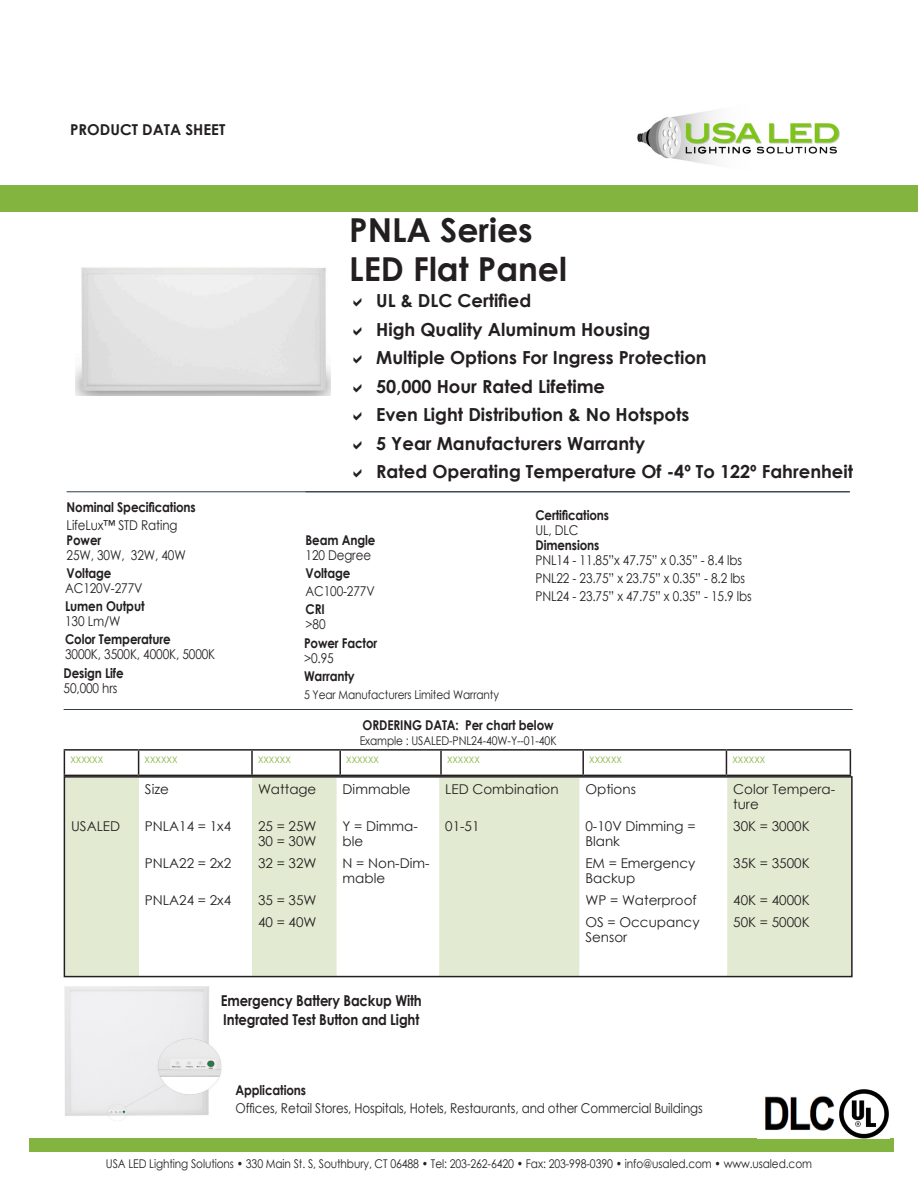
<style>
.page{position:relative;width:918px;height:1188px;background:#fff}
.page>*{position:absolute;margin:0;border:0;box-sizing:border-box;transform-origin:0 0}
.t1{font:700 33px "Century Gothic";color:#231f20}
.t2{font:700 18px "Century Gothic";color:#231f20}
.USA_LED_Section_Text{font:700 15px "Century Gothic";letter-spacing:-.01em;color:#231f20;scale:.88 1}
.USA_LED_Section_Text-2{font:700 15px "Century Gothic";letter-spacing:-.01em;color:#231f20}
.USA_LED_Section_Text-3{font:13.5px/15px "Century Gothic";color:#231f20;scale:.88 1}
.USA_LED_Section_Text-4{font:13.5px/15px "Century Gothic";color:#231f20}
.USA_LED_Section_Text-5{font:700 13.5px/15px "Century Gothic";letter-spacing:-.01em;color:#231f20;scale:.88 1}
.USA_LED_Section_Head{font:700 13.5px "Century Gothic";letter-spacing:-.01em;color:#231f20;scale:.88 1}
.USA_LED_Section_Head-2{font:12px "Century Gothic";letter-spacing:-.01em;color:#231f20;scale:.88 1}
.USA_LED_Section_Text-6{font:12px "Century Gothic";letter-spacing:-.01em;color:#231f20;scale:.88 1}
.t3{font:9px "Century Gothic";color:#84b440}
.s1{font-weight:700}
.s2{font-weight:400}
</style>
<div class="page">
<img style="left:637px;top:110px;width:203px;height:55px">
<div style="left:0;top:185px;width:918px;height:27px;background:#84b440"></div>
<hr style="left:67px;top:491px;width:783px;height:1px;background:#313e48">
<hr style="left:64px;top:709px;width:789px;height:1px;background:#313e48">
<hr style="left:64px;top:749px;width:75px;height:2px;background:#231f20">
<svg style="left:64px;top:751px;width:1px;height:24px"></svg>
<hr style="left:139px;top:749px;width:113px;height:2px;background:#231f20">
<svg style="left:138px;top:751px;width:1px;height:24px"></svg>
<hr style="left:252px;top:749px;width:88px;height:2px;background:#231f20">
<hr style="left:251px;top:751px;width:2px;height:24px;background:#231f20">
<hr style="left:340px;top:749px;width:101px;height:2px;background:#231f20">
<hr style="left:339px;top:751px;width:2px;height:24px;background:#231f20">
<hr style="left:441px;top:749px;width:142px;height:2px;background:#231f20">
<hr style="left:440px;top:751px;width:2px;height:24px;background:#231f20">
<hr style="left:583px;top:749px;width:143px;height:2px;background:#231f20">
<hr style="left:582px;top:751px;width:2px;height:24px;background:#231f20">
<hr style="left:726px;top:749px;width:125px;height:2px;background:#231f20">
<svg style="left:726px;top:751px;width:1px;height:24px"></svg>
<svg style="left:850px;top:751px;width:1px;height:24px"></svg>
<hr style="left:64px;top:775px;width:75px;height:1px;background:#231f20">
<hr style="left:139px;top:775px;width:113px;height:1px;background:#231f20">
<hr style="left:252px;top:775px;width:88px;height:1px;background:#231f20">
<hr style="left:340px;top:775px;width:101px;height:1px;background:#231f20">
<hr style="left:441px;top:775px;width:142px;height:1px;background:#231f20">
<hr style="left:583px;top:775px;width:143px;height:1px;background:#231f20">
<hr style="left:726px;top:775px;width:125px;height:1px;background:#231f20">
<div style="left:29px;top:1138px;width:864px;height:14px;background:#84b440"></div>
<img style="left:75px;top:267px;width:256px;height:128px">
<img style="left:64px;top:986px;width:157px;height:135px">
<img style="left:765px;top:1089px;width:124px;height:49px">
<svg style="left:67px;top:779px;width:783px;height:195px;fill:#e2ebd2"></svg>
<div style="left:64px;top:776px;width:789px;height:201px;border:2px solid #231f20"></div>
<p class="USA_LED_Section_Text-2" style="left:70px;top:119px;width:157px">PRODUCT DATA SHEET</p>
<p class="USA_LED_Section_Head" style="left:67px;top:497px;width:148px">Nominal Specifications</p>
<p class="USA_LED_Section_Text-3" style="left:67px;top:517px;width:137px">LifeLux™ STD Rating<br><span class="s1">Power<br></span>25W, 30W, 32W, 40W</p>
<p class="USA_LED_Section_Text-3" style="left:65px;top:565px;width:89px"><span class="s1">Voltage<br></span>AC120V-277V</p>
<p class="USA_LED_Section_Text-5" style="left:65px;top:598px;width:92px">Lumen Output<br><span class="s2">130 Lm/W</span></p>
<p class="USA_LED_Section_Text-3" style="left:65px;top:632px;width:172px"><span class="s1">Color Temperature<br></span>3000K, 3500K, 4000K, 5000K</p>
<p class="USA_LED_Section_Text-5" style="left:64px;top:665px;width:70px">Design Life<br><span class="s2">50,000 hrs</span></p>
<p class="t1" style="left:349px;top:205px;width:185px">PNLA Series</p>
<p class="t1" style="left:349px;top:244px;width:219px">LED Flat Panel</p>
<p class="t2" style="left:376px;top:287px;width:157px">UL &amp; DLC Certified</p>
<p class="t2" style="left:376px;top:315px;width:276px">High Quality Aluminum Housing</p>
<p class="t2" style="left:376px;top:344px;width:332px">Multiple Options For Ingress Protection</p>
<p class="t2" style="left:376px;top:372px;width:230px">50,000 Hour Rated Lifetime</p>
<p class="t2" style="left:376px;top:401px;width:315px">Even Light Distribution &amp; No Hotspots</p>
<p class="t2" style="left:376px;top:429px;width:270px">5 Year Manufacturers Warranty</p>
<p class="t2" style="left:376px;top:458px;width:478px">Rated Operating Temperature Of -4º To 122º Fahrenheit</p>
<p class="USA_LED_Section_Text-3" style="left:536px;top:507px;width:236px"><span class="s1">Certifications<br></span>UL, DLC<br><span class="s1">Dimensions<br></span>PNL14 - 11.85”x 47.75” x 0.35” - 8.4 lbs</p>
<p class="USA_LED_Section_Text-3" style="left:536px;top:571px;width:240px">PNL22 - 23.75” x 23.75” x 0.35” - 8.2 lbs</p>
<p class="USA_LED_Section_Text-3" style="left:536px;top:589px;width:247px">PNL24 - 23.75” x 47.75” x 0.35” - 15.9 lbs</p>
<p class="USA_LED_Section_Text-5" style="left:306px;top:532px;width:81px">Beam Angle<br><span class="s2">120 Degree</span></p>
<p class="USA_LED_Section_Text-5" style="left:306px;top:565px;width:53px">Voltage</p>
<p class="USA_LED_Section_Text-3" style="left:306px;top:583px;width:80px">AC100-277V</p>
<p class="USA_LED_Section_Text-5" style="left:306px;top:601px;width:24px">CRI <span class="s2">&gt;80</span></p>
<p class="USA_LED_Section_Text-5" style="left:304px;top:635px;width:85px">Power Factor <span class="s2">&gt;0.95</span></p>
<p class="USA_LED_Section_Text-5" style="left:304px;top:668px;width:59px">Warranty</p>
<p class="USA_LED_Section_Text-6" style="left:304px;top:686px;width:223px">5 Year Manufacturers Limited Warranty</p>
<p class="USA_LED_Section_Head" style="left:363px;top:715px;width:219px">ORDERING DATA: Per chart below</p>
<p class="USA_LED_Section_Head-2" style="left:360px;top:732px;width:225px">Example : USALED-PNL24-40W-Y--01-40K</p>
<p class="t3" style="left:70px;top:753px;width:34px">XXXXXX</p>
<p class="t3" style="left:145px;top:753px;width:34px">XXXXXX</p>
<p class="t3" style="left:258px;top:753px;width:34px">XXXXXX</p>
<p class="t3" style="left:346px;top:753px;width:34px">XXXXXX</p>
<p class="t3" style="left:447px;top:753px;width:34px">XXXXXX</p>
<p class="t3" style="left:589px;top:753px;width:34px">XXXXXX</p>
<p class="t3" style="left:732px;top:753px;width:34px">XXXXXX</p>
<p class="USA_LED_Section_Text-4" style="left:145px;top:781px;width:25px">Size</p>
<p class="USA_LED_Section_Text-4" style="left:258px;top:781px;width:60px">Wattage</p>
<p class="USA_LED_Section_Text-4" style="left:343px;top:781px;width:69px">Dimmable</p>
<p class="USA_LED_Section_Text-4" style="left:445px;top:781px;width:115px">LED Combination</p>
<p class="USA_LED_Section_Text-4" style="left:585px;top:781px;width:52px">Options</p>
<p class="USA_LED_Section_Text-4" style="left:733px;top:781px;width:104px">Color Tempera&shy;ture</p>
<p class="USA_LED_Section_Text-4" style="left:71px;top:818px;width:51px">USALED</p>
<p class="USA_LED_Section_Text-4" style="left:145px;top:818px;width:88px">PNLA14 = 1x4</p>
<p class="USA_LED_Section_Text-4" style="left:258px;top:818px;width:60px">25 = 25W</p>
<p class="USA_LED_Section_Text-4" style="left:258px;top:833px;width:60px">30 = 30W</p>
<p class="USA_LED_Section_Text-4" style="left:343px;top:818px;width:77px">Y = Dimma&shy;ble</p>
<p class="USA_LED_Section_Text-4" style="left:445px;top:818px;width:36px">01-51</p>
<p class="USA_LED_Section_Text-4" style="left:585px;top:818px;width:112px">0-10V Dimming =<br>Blank</p>
<p class="USA_LED_Section_Text-4" style="left:733px;top:818px;width:78px">30K = 3000K</p>
<p class="USA_LED_Section_Text-4" style="left:145px;top:855px;width:88px">PNLA22 = 2x2</p>
<p class="USA_LED_Section_Text-4" style="left:258px;top:855px;width:60px">32 = 32W</p>
<p class="USA_LED_Section_Text-4" style="left:343px;top:855px;width:89px">N = Non-Dim&shy;mable</p>
<p class="USA_LED_Section_Text-4" style="left:585px;top:855px;width:112px">EM = Emergency<br>Backup</p>
<p class="USA_LED_Section_Text-4" style="left:733px;top:855px;width:78px">35K = 3500K</p>
<p class="USA_LED_Section_Text-4" style="left:145px;top:893px;width:88px">PNLA24 = 2x4</p>
<p class="USA_LED_Section_Text-4" style="left:258px;top:893px;width:60px">35 = 35W</p>
<p class="USA_LED_Section_Text-4" style="left:585px;top:893px;width:113px">WP = Waterproof</p>
<p class="USA_LED_Section_Text-4" style="left:733px;top:893px;width:78px">40K = 4000K</p>
<p class="USA_LED_Section_Text-4" style="left:258px;top:915px;width:60px">40 = 40W</p>
<p class="USA_LED_Section_Text-4" style="left:585px;top:915px;width:116px">OS = Occupancy<br>Sensor</p>
<p class="USA_LED_Section_Text-4" style="left:733px;top:915px;width:78px">50K = 5000K</p>
<p class="USA_LED_Section_Text" style="left:221px;top:990px;width:230px">Emergency Battery Backup With</p>
<p class="USA_LED_Section_Text" style="left:223px;top:1008px;width:224px">Integrated Test Button and Light</p>
<p class="USA_LED_Section_Text-5" style="left:235px;top:1082px;width:82px">Applications</p>
<p class="USA_LED_Section_Text-3" style="left:235px;top:1100px;width:532px">Offices, Retail Stores, Hospitals, Hotels, Restaurants, and other Commercial Buildings</p>
<p class="USA_LED_Section_Head-2" style="left:106px;top:1155px;width:804px">USA LED Lighting Solutions • 330 Main St. S, Southbury, CT 06488 • Tel: 203-262-6420 • Fax: 203-998-0390 • info@usaled.com • www.usaled.com</p>
</div>
